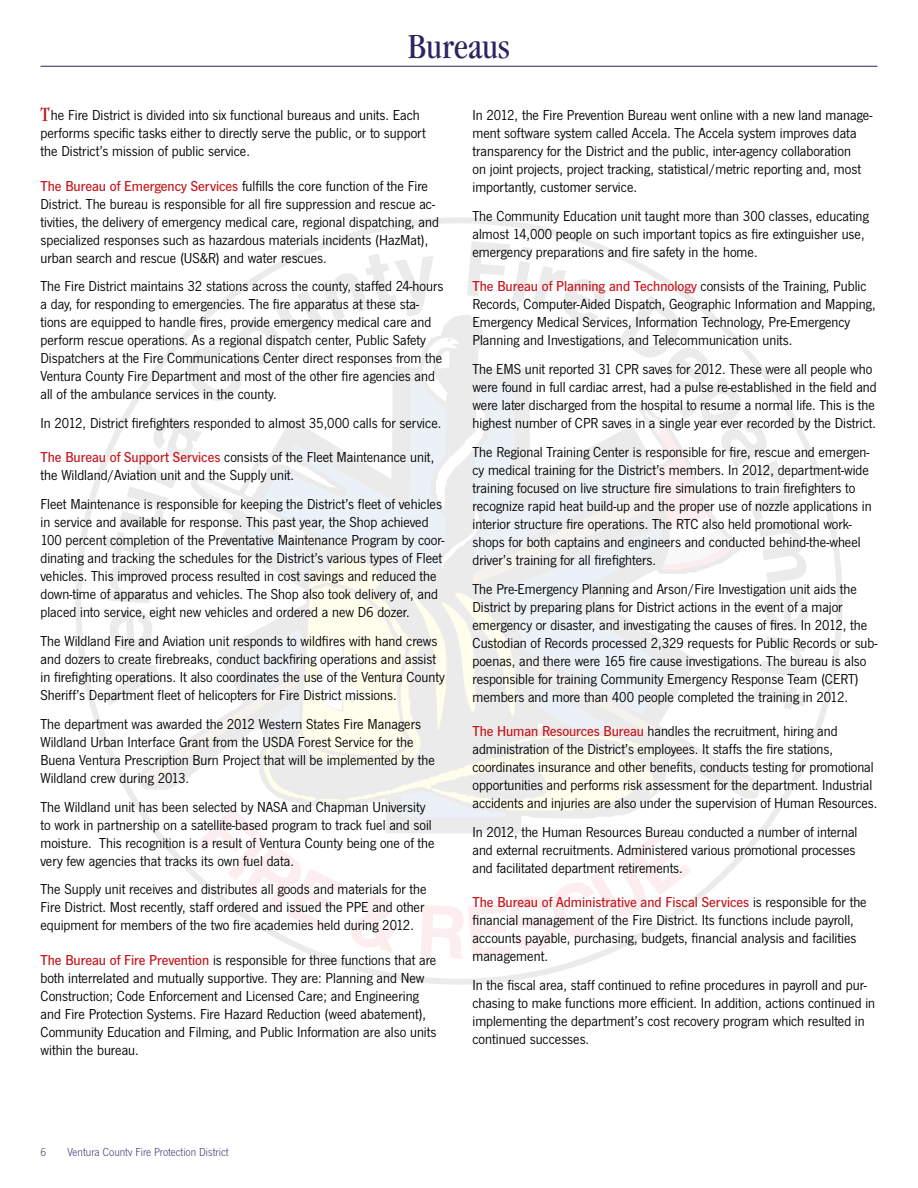
<style>
.page{position:relative;width:918px;height:1188px;background:#fff}
.page>*{position:absolute;margin:0;border:0;box-sizing:border-box;transform-origin:0 0}
.t1{font:condensed 36px "Garamond";color:#292663}
.t2{font:condensed 21px "Garamond";color:#c4161c}
.t3{font:15px/18px "News Got T";color:#000}
.t4{font:12px "News Got T Ligh";color:#292663}
.s1{font-weight:500;color:#c4161c}
</style>
<div class="page">
<svg style="left:99px;top:241px;width:710px;height:718px"></svg>
<hr style="left:40px;top:66px;width:838px;height:1px;background:#292663">
<h1 class="t1" style="left:408px;top:27px;width:103px">Bureaus</h1>
<h2 class="t2" style="left:40px;top:103px;width:11px">T</h2>
<p class="t3" style="left:40px;top:106px;width:387px;text-indent:10px">he Fire District is divided into six functional bureaus and units. Each performs specific tasks either to directly serve the public, or to support the District’s mission of public service.</p>
<p class="t3" style="left:40px;top:176px;width:400px"><span class="s1">The Bureau of Emergency Services</span> fulfills the core function of the Fire District. The bureau is responsible for all fire suppression and rescue ac&shy;tivities, the delivery of emergency medical care, regional dispatching, and specialized responses such as hazardous materials incidents (HazMat), urban search and rescue (US&amp;R) and water rescues.</p>
<p class="t3" style="left:40px;top:277px;width:404px">The Fire District maintains 32 stations across the county, staffed 24-hours a day, for responding to emergencies. The fire apparatus at these sta&shy;tions are equipped to handle fires, provide emergency medical care and perform rescue operations. As a regional dispatch center, Public Safety Dispatchers at the Fire Communications Center direct responses from the Ventura County Fire Department and most of the other fire agencies and all of the ambulance services in the county.</p>
<p class="t3" style="left:40px;top:414px;width:402px">In 2012, District firefighters responded to almost 35,000 calls for service.</p>
<p class="t3" style="left:40px;top:448px;width:395px"><span class="s1">The Bureau of Support Services</span> consists of the Fleet Maintenance unit, the Wildland/Aviation unit and the Supply unit.</p>
<p class="t3" style="left:40px;top:495px;width:405px">Fleet Maintenance is responsible for keeping the District’s fleet of vehicles in service and available for response. This past year, the Shop achieved 100 percent completion of the Preventative Maintenance Program by coor&shy;dinating and tracking the schedules for the District’s various types of Fleet vehicles. This improved process resulted in cost savings and reduced the down-time of apparatus and vehicles. The Shop also took delivery of, and placed into service, eight new vehicles and ordered a new D6 dozer.</p>
<p class="t3" style="left:40px;top:632px;width:406px">The Wildland Fire and Aviation unit responds to wildfires with hand crews and dozers to create firebreaks, conduct backfiring operations and assist in firefighting operations. It also coordinates the use of the Ventura County Sheriff’s Department fleet of helicopters for Fire District missions.</p>
<p class="t3" style="left:40px;top:715px;width:396px">The department was awarded the 2012 Western States Fire Managers Wildland Urban Interface Grant from the USDA Forest Service for the Buena Ventura Prescription Burn Project that will be implemented by the Wildland crew during 2013.</p>
<p class="t3" style="left:40px;top:797px;width:396px">The Wildland unit has been selected by NASA and Chapman University to work in partnership on a satellite-based program to track fuel and soil moisture. This recognition is a result of Ventura County being one of the very few agencies that tracks its own fuel data.</p>
<p class="t3" style="left:40px;top:880px;width:388px">The Supply unit receives and distributes all goods and materials for the<br>Fire District. Most recently, staff ordered and issued the PPE and other equipment for members of the two fire academies held during 2012.</p>
<p class="t3" style="left:40px;top:950px;width:397px"><span class="s1">The Bureau of Fire Prevention</span> is responsible for three functions that are both interrelated and mutually supportive. They are: Planning and New Construction; Code Enforcement and Licensed Care; and Engineering and Fire Protection Systems. Fire Hazard Reduction (weed abatement), Community Education and Filming, and Public Information are also units within the bureau.</p>
<p class="t3" style="left:472px;top:106px;width:401px">In 2012, the Fire Prevention Bureau went online with a new land manage&shy;ment software system called Accela. The Accela system improves data transparency for the District and the public, inter-agency collaboration<br>on joint projects, project tracking, statistical/metric reporting and, most importantly, customer service.</p>
<p class="t3" style="left:472px;top:207px;width:398px">The Community Education unit taught more than 300 classes, educating almost 14,000 people on such important topics as fire extinguisher use, emergency preparations and fire safety in the home.</p>
<p class="t3" style="left:472px;top:277px;width:405px"><span class="s1">The Bureau of Planning and Technology</span> consists of the Training, Public Records, Computer-Aided Dispatch, Geographic Information and Mapping, Emergency Medical Services, Information Technology, Pre-Emergency Planning and Investigations, and Telecommunication units.</p>
<p class="t3" style="left:472px;top:360px;width:406px">The EMS unit reported 31 CPR saves for 2012. These were all people who were found in full cardiac arrest, had a pulse re-established in the field and were later discharged from the hospital to resume a normal life. This is the highest number of CPR saves in a single year ever recorded by the District.</p>
<p class="t3" style="left:472px;top:443px;width:401px">The Regional Training Center is responsible for fire, rescue and emergen&shy;cy medical training for the District’s members. In 2012, department-wide training focused on live structure fire simulations to train firefighters to recognize rapid heat build-up and the proper use of nozzle applications in interior structure fire operations. The RTC also held promotional work&shy;shops for both captains and engineers and conducted behind-the-wheel driver’s training for all firefighters.</p>
<p class="t3" style="left:472px;top:580px;width:407px">The Pre-Emergency Planning and Arson/Fire Investigation unit aids the District by preparing plans for District actions in the event of a major emergency or disaster, and investigating the causes of fires. In 2012, the Custodian of Records processed 2,329 requests for Public Records or sub&shy;poenas, and there were 165 fire cause investigations. The bureau is also responsible for training Community Emergency Response Team (CERT) members and more than 400 people completed the training in 2012.</p>
<p class="t3" style="left:472px;top:722px;width:406px"><span class="s1">The Human Resources Bureau</span> handles the recruitment, hiring and administration of the District’s employees. It staffs the fire stations, coordinates insurance and other benefits, conducts testing for promotional opportunities and performs risk assessment for the department. Industrial accidents and injuries are also under the supervision of Human Resources.</p>
<p class="t3" style="left:472px;top:823px;width:387px">In 2012, the Human Resources Bureau conducted a number of internal and external recruitments. Administered various promotional processes and facilitated department retirements.</p>
<p class="t3" style="left:472px;top:893px;width:396px"><span class="s1">The Bureau of Administrative and Fiscal Services</span> is responsible for the financial management of the Fire District. Its functions include payroll, accounts payable, purchasing, budgets, financial analysis and facilities management.</p>
<p class="t3" style="left:472px;top:976px;width:404px">In the fiscal area, staff continued to refine procedures in payroll and pur&shy;chasing to make functions more efficient. In addition, actions continued in implementing the department’s cost recovery program which resulted in continued successes.</p>
<p class="t4" style="left:40px;top:1145px;width:7px">6</p>
<p class="t4" style="left:68px;top:1145px;width:163px">Ventura County Fire Protection District</p>
</div>
